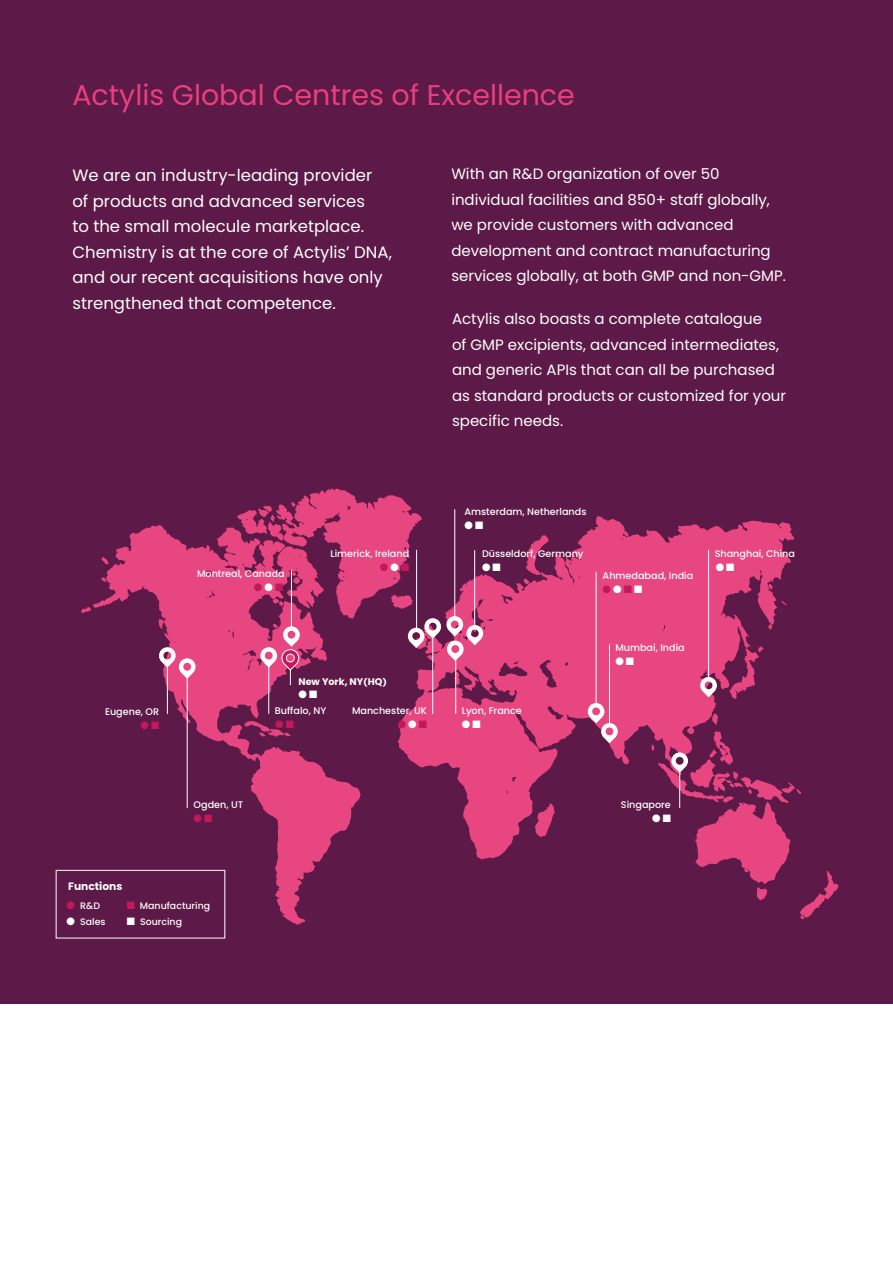
<style>
.page{position:relative;width:893px;height:1263px;background:#fff}
.page>*{position:absolute;margin:0;border:0;box-sizing:border-box;transform-origin:0 0}
.t1{font:28.5px "Poppins";color:#e93f7d}
.t2{font:16.5px/25.5px "Poppins";color:#fff}
.t3{font:15px/25.5px "Poppins";color:#fff}
.t4{font:10.65px "Zapf Dingbats ITC";color:#c3175e}
.t5{font:10.65px "Zapf Dingbats ITC";color:#fff}
.t6{font:700 10.65px "Poppins";color:#fff}
.t7{font:500 9.6px "Poppins";color:#fff}
.t8{font:700 9.6px "Poppins";color:#fff}
.t9{font:500 9.45px "Poppins";color:#fff}
.s1{color:#fff}
.s2{font-size:7.65px}
.s3{color:#c3175e}
</style>
<div class="page">
<div style="left:0;top:0;width:893px;height:1003px;background:#5d1947"></div>
<svg style="left:93px;top:525px;width:268px;height:400px"></svg>
<svg style="left:81px;top:607px;width:10px;height:6px"></svg>
<svg style="left:397px;top:516px;width:397px;height:344px;fill:#e84681"></svg>
<svg style="left:524px;top:535px;width:25px;height:49px"></svg>
<svg style="left:729px;top:646px;width:35px;height:53px"></svg>
<svg style="left:101px;top:557px;width:8px;height:7px"></svg>
<svg style="left:244px;top:721px;width:47px;height:16px"></svg>
<svg style="left:101px;top:577px;width:6px;height:5px"></svg>
<svg style="left:768px;top:624px;width:4px;height:6px"></svg>
<hr style="left:455px;top:659px;width:1px;height:55px;background:#fff">
<hr style="left:708px;top:550px;width:1px;height:130px;background:#fff">
<svg style="left:700px;top:677px;width:17px;height:20px"></svg>
<svg style="left:651px;top:731px;width:188px;height:188px"></svg>
<hr style="left:596px;top:572px;width:1px;height:134px;background:#fff">
<hr style="left:609px;top:644px;width:1px;height:80px;background:#fff">
<svg style="left:588px;top:703px;width:30px;height:40px"></svg>
<hr style="left:187px;top:676px;width:1px;height:132px;background:#fff">
<hr style="left:167px;top:667px;width:1px;height:47px;background:#fff">
<svg style="left:159px;top:647px;width:37px;height:32px"></svg>
<hr style="left:432px;top:638px;width:1px;height:76px;background:#fff">
<hr style="left:268px;top:665px;width:1px;height:49px;background:#fff">
<svg style="left:237px;top:488px;width:246px;height:197px"></svg>
<div style="left:56px;top:870px;width:169px;height:68px;border:1px solid #fff"></div>
<h1 class="t1" style="left:72px;top:78px;width:504px">Actylis Global Centres of Excellence</h1>
<p class="t2" style="left:72px;top:163px;width:321px">We are an industry-leading provider of products and advanced services<br>to the small molecule marketplace.<br>Chemistry is at the core of Actylis’ DNA, and our recent acquisitions have only strengthened that competence.</p>
<p class="t3" style="left:451px;top:162px;width:336px">With an R&amp;D organization of over 50 individual facilities and 850+ staff globally, we provide customers with advanced development and contract manufacturing services globally, at both GMP and non-GMP.</p>
<p class="t3" style="left:452px;top:306px;width:336px">Actylis also boasts a complete catalogue<br>of GMP excipients, advanced intermediates, and generic APIs that can all be purchased as standard products or customized for your specific needs.</p>
<p class="t7" style="left:105px;top:705px;width:56px">Eugene, OR</p>
<p class="t4" style="left:141px;top:720px;width:20px">●■</p>
<p class="t6" style="left:68px;top:880px;width:56px">Functions</p>
<p class="t7" style="left:197px;top:568px;width:89px">Montreal, Canada</p>
<p class="t4" style="left:254px;top:582px;width:31px">●<span class="s1">●</span>■</p>
<p class="t7" style="left:330px;top:548px;width:80px">Limerick, Ireland</p>
<p class="t4" style="left:380px;top:562px;width:31px">●<span class="s1">●</span>■</p>
<p class="t8" style="left:298px;top:676px;width:90px">New York, NY<span class="s2">(</span>HQ<span class="s2">)</span></p>
<p class="t5" style="left:298px;top:689px;width:20px">●■</p>
<p class="t7" style="left:194px;top:799px;width:51px">Ogden, UT</p>
<p class="t4" style="left:194px;top:813px;width:20px">●■</p>
<p class="t7" style="left:275px;top:705px;width:53px">Buffalo, NY</p>
<p class="t4" style="left:275px;top:719px;width:20px">●■</p>
<p class="t7" style="left:352px;top:705px;width:76px">Manchester, UK</p>
<p class="t4" style="left:398px;top:719px;width:31px">●<span class="s1">●</span>■</p>
<p class="t9" style="left:127px;top:900px;width:85px"><span class="s3">■</span> Manufacturing</p>
<p class="t9" style="left:67px;top:900px;width:35px"><span class="s3">●</span> R&amp;D</p>
<p class="t9" style="left:67px;top:916px;width:40px">● Sales</p>
<p class="t9" style="left:127px;top:916px;width:57px">■ Sourcing</p>
<p class="t7" style="left:464px;top:506px;width:124px">Amsterdam, Netherlands</p>
<p class="t5" style="left:464px;top:521px;width:20px">●■</p>
<p class="t7" style="left:482px;top:548px;width:103px">Düsseldorf, Germany</p>
<p class="t5" style="left:482px;top:562px;width:20px">●■</p>
<p class="t7" style="left:603px;top:570px;width:92px">Ahmedabad, India</p>
<p class="t4" style="left:603px;top:584px;width:41px">●<span class="s1">●</span>■<span class="s1">■</span></p>
<p class="t7" style="left:462px;top:705px;width:62px">Lyon, France</p>
<p class="t5" style="left:462px;top:719px;width:20px">●■</p>
<p class="t7" style="left:615px;top:642px;width:71px">Mumbai, India</p>
<p class="t5" style="left:615px;top:656px;width:20px">●■</p>
<p class="t7" style="left:715px;top:548px;width:82px">Shanghai, China</p>
<p class="t5" style="left:716px;top:562px;width:20px">●■</p>
<p class="t7" style="left:621px;top:799px;width:51px">Singapore</p>
<p class="t5" style="left:652px;top:813px;width:20px">●■</p>
</div>
